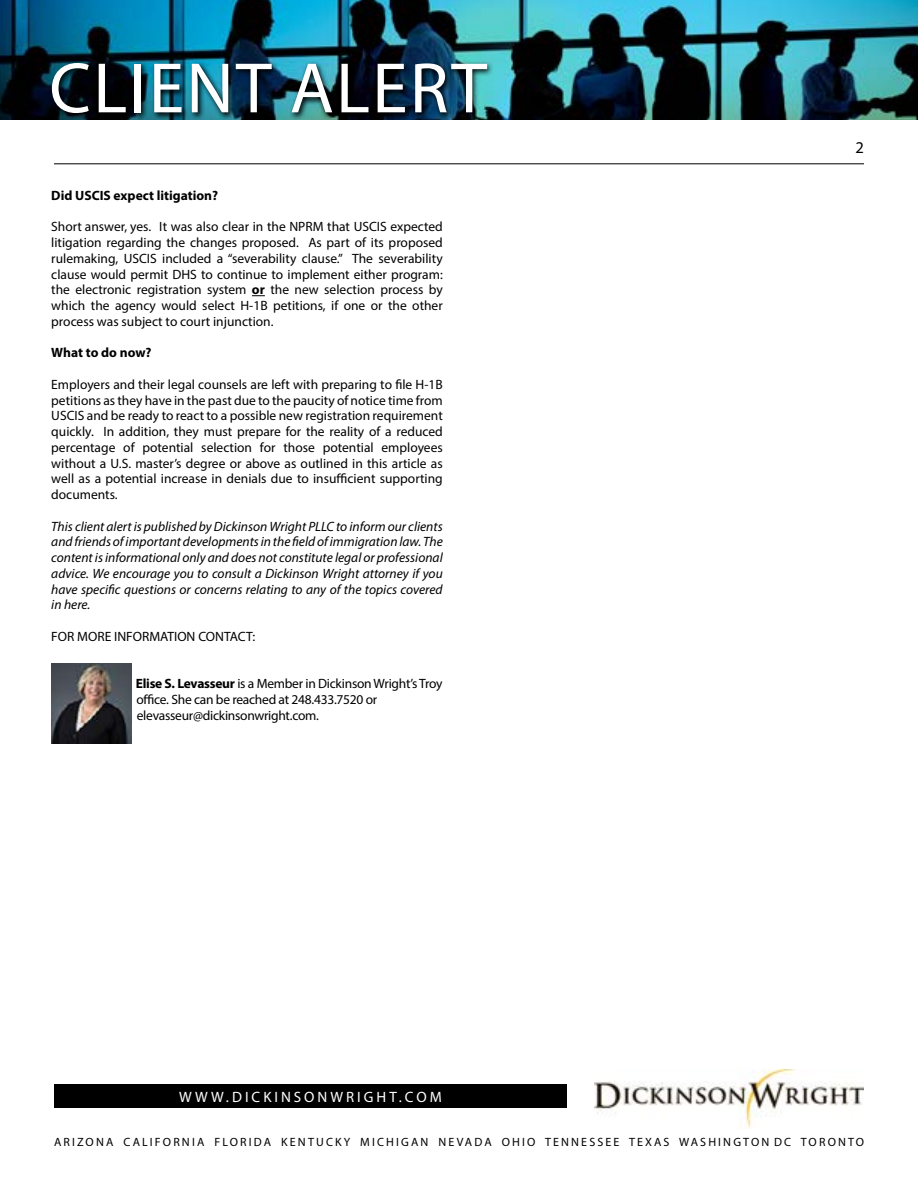
<style>
.page{position:relative;width:918px;height:1188px;background:#fff}
.page>*{position:absolute;margin:0;border:0;box-sizing:border-box;transform-origin:0 0}
.t1{font:72px "Myriad Pro";letter-spacing:.03em;color:#fff}
.t2{font:16.5px "Myriad Pro";color:#000}
.t3{font:15px "Myriad Pro";letter-spacing:.2em;color:#fff}
.t4{font:13.5px/15.8px "Myriad Pro";color:#000;text-align:justify}
.t5{font:italic 13.5px/15.8px "Myriad Pro";color:#000;text-align:justify}
.t6{font:13.5px/15.8px "Myriad Pro";letter-spacing:-.02em;color:#000}
.t7{font:700 13.5px "Myriad Pro";color:#000}
.t8{font:12px "Myriad Pro";letter-spacing:.18em;color:#000}
.s1{font-weight:700}
</style>
<div class="page">
<img style="left:0;top:0;width:918px;height:120px">
<div style="left:54px;top:1084px;width:513px;height:24px;background:#000"></div>
<img style="left:594px;top:1069px;width:270px;height:60px">
<img style="left:49px;top:60px;width:444px;height:60px">
<hr style="left:54px;top:163px;width:810px;height:1px;background:#000">
<svg style="left:252px;top:295px;width:13px;height:1px"></svg>
<img style="left:51px;top:663px;width:80px;height:80px">
<h1 class="t1" style="left:49px;top:44px;width:439px">CLIENT ALERT</h1>
<p class="t7" style="left:51px;top:187px;width:168px">Did USCIS expect litigation?</p>
<p class="t4" style="left:51px;top:219px;width:393px">Short answer, yes. It was also clear in the NPRM that USCIS expected litigation regarding the changes proposed. As part of its proposed rulemaking, USCIS included a “severability clause.” The severability clause would permit DHS to continue to implement either program: the electronic registration system <span class="s1">or</span> the new selection process by which the agency would select H-1B petitions, if one or the other process was subject to court injunction.</p>
<p class="t7" style="left:51px;top:344px;width:102px">What to do now?</p>
<p class="t4" style="left:51px;top:376px;width:393px">Employers and their legal counsels are left with preparing to file H-1B petitions as they have in the past due to the paucity of notice time from USCIS and be ready to react to a possible new registration requirement quickly. In addition, they must prepare for the reality of a reduced percentage of potential selection for those potential employees without a U.S. master’s degree or above as outlined in this article as well as a potential increase in denials due to insufficient supporting documents.</p>
<p class="t5" style="left:51px;top:518px;width:393px">This client alert is published by Dickinson Wright PLLC to inform our clients and friends of important developments in the field of immigration law. The content is informational only and does not constitute legal or professional advice. We encourage you to consult a Dickinson Wright attorney if you have specific questions or concerns relating to any of the topics covered in here.</p>
<p class="t4" style="left:51px;top:628px;width:205px">FOR MORE INFORMATION CONTACT:</p>
<p class="t6" style="left:136px;top:676px;width:308px"><span class="s1">Elise S. Levasseur</span> is a Member in Dickinson Wright’s Troy office. She can be reached at 248.433.7520 or elevasseur@dickinsonwright.com.</p>
<p class="t2" style="left:856px;top:138px;width:10px">2</p>
<p class="t3" style="left:179px;top:1087px;width:264px">WWW.DICKINSONWRIGHT.COM</p>
<p class="t8" style="left:54px;top:1134px;width:812px">ARIZONA CALIFORNIA FLORIDA KENTUCKY MICHIGAN NEVADA OHIO TENNESSEE TEXAS WASHINGTON DC TORONTO</p>
</div>
